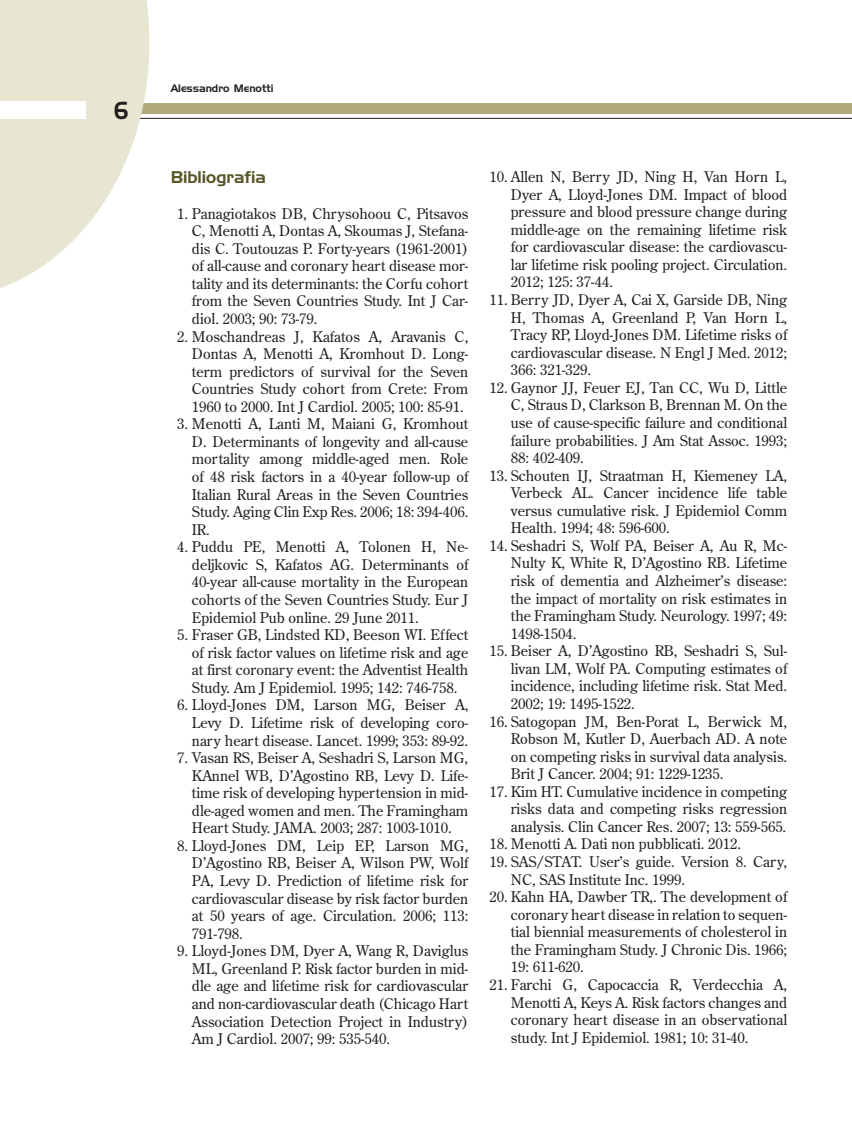
<style>
.page{position:relative;width:852px;height:1147px;background:#fff}
.page>*{position:absolute;margin:0;border:0;box-sizing:border-box;transform-origin:0 0}
.t1{font:24px "Handel Gothic BT";color:#231f20;scale:.8 1}
.t2{font:16.5px "Handel Gothic BT";color:#58582a}
.t3{font:14.7px/17.5px "Century Old Style Std";color:#231f20;text-align:justify}
.t4{font:10.5px "Handel Gothic BT";color:#231f20}
</style>
<div class="page">
<hr style="left:0;top:118px;width:851px;height:1px;background:#231f20">
<div style="left:0;top:103px;width:851px;height:10px;background:#b1aa7d"></div>
<svg style="left:0;top:0;width:149px;height:288px;fill:#e7e6d3"></svg>
<div style="left:0;top:102px;width:86px;height:17px;background:#fff"></div>
<svg style="left:851px;top:103px;width:1px;height:16px"></svg>
<h1 class="t1" style="left:114px;top:96px;width:19px">6</h1>
<p class="t4" style="left:171px;top:81px;width:104px">Alessandro Menotti</p>
<p class="t2" style="left:171px;top:167px;width:97px">Bibliografia</p>
<p class="t3" style="left:192px;top:204px;width:278px;text-indent:-15px">1. Panagiotakos DB, Chrysohoou C, Pitsavos C, Menotti A, Dontas A, Skoumas J, Stefana&shy;dis C. Toutouzas P. Forty-years (1961-2001) of all-cause and coronary heart disease mor&shy;tality and its determinants: the Corfu cohort from the Seven Countries Study. Int J Car&shy;diol. 2003; 90: 73-79.</p>
<p class="t3" style="left:192px;top:327px;width:278px;text-indent:-15px">2. Moschandreas J, Kafatos A, Aravanis C, Dontas A, Menotti A, Kromhout D. Long&shy;term predictors of survival for the Seven Countries Study cohort from Crete: From 1960 to 2000. Int J Cardiol. 2005; 100: 85-91.</p>
<p class="t3" style="left:192px;top:415px;width:278px;text-indent:-15px">3. Menotti A, Lanti M, Maiani G, Kromhout D. Determinants of longevity and all-cause mortality among middle-aged men. Role of 48 risk factors in a 40-year follow-up of Italian Rural Areas in the Seven Countries Study. Aging Clin Exp Res. 2006; 18: 394-406.<br>IR.</p>
<p class="t3" style="left:192px;top:537px;width:278px;text-indent:-15px">4. Puddu PE, Menotti A, Tolonen H, Ne&shy;deljkovic S, Kafatos AG. Determinants of 40-year all-cause mortality in the European cohorts of the Seven Countries Study. Eur J Epidemiol Pub online. 29 June 2011.</p>
<p class="t3" style="left:192px;top:625px;width:278px;text-indent:-15px">5. Fraser GB, Lindsted KD, Beeson WI. Effect of risk factor values on lifetime risk and age at first coronary event: the Adventist Health Study. Am J Epidemiol. 1995; 142: 746-758.</p>
<p class="t3" style="left:192px;top:695px;width:278px;text-indent:-15px">6. Lloyd-Jones DM, Larson MG, Beiser A, Levy D. Lifetime risk of developing coro&shy;nary heart disease. Lancet. 1999; 353: 89-92.</p>
<p class="t3" style="left:192px;top:748px;width:278px;text-indent:-15px">7. Vasan RS, Beiser A, Seshadri S, Larson MG, KAnnel WB, D’Agostino RB, Levy D. Life&shy;time risk of developing hypertension in mid&shy;dle-aged women and men. The Framingham Heart Study. JAMA. 2003; 287: 1003-1010.</p>
<p class="t3" style="left:192px;top:836px;width:278px;text-indent:-15px">8. Lloyd-Jones DM, Leip EP, Larson MG, D’Agostino RB, Beiser A, Wilson PW, Wolf PA, Levy D. Prediction of lifetime risk for cardiovascular disease by risk factor burden at 50 years of age. Circulation. 2006; 113:<br>791-798.</p>
<p class="t3" style="left:192px;top:941px;width:278px;text-indent:-15px">9. Lloyd-Jones DM, Dyer A, Wang R, Daviglus ML, Greenland P. Risk factor burden in mid&shy;dle age and lifetime risk for cardiovascular and non-cardiovascular death (Chicago Hart Association Detection Project in Industry)<br>Am J Cardiol. 2007; 99: 535-540.</p>
<p class="t3" style="left:511px;top:168px;width:278px;text-indent:-21px">10. Allen N, Berry JD, Ning H, Van Horn L, Dyer A, Lloyd-Jones DM. Impact of blood pressure and blood pressure change during middle-age on the remaining lifetime risk for cardiovascular disease: the cardiovascu&shy;lar lifetime risk pooling project. Circulation.<br>2012; 125: 37-44.</p>
<p class="t3" style="left:511px;top:290px;width:278px;text-indent:-21px">11. Berry JD, Dyer A, Cai X, Garside DB, Ning H, Thomas A, Greenland P, Van Horn L, Tracy RP, Lloyd-Jones DM. Lifetime risks of cardiovascular disease. N Engl J Med. 2012; 366: 321-329.</p>
<p class="t3" style="left:511px;top:378px;width:278px;text-indent:-21px">12. Gaynor JJ, Feuer EJ, Tan CC, Wu D, Little C, Straus D, Clarkson B, Brennan M. On the use of cause-specific failure and conditional failure probabilities. J Am Stat Assoc. 1993; 88: 402-409.</p>
<p class="t3" style="left:511px;top:466px;width:278px;text-indent:-21px">13. Schouten IJ, Straatman H, Kiemeney LA, Verbeck AL. Cancer incidence life table versus cumulative risk. J Epidemiol Comm Health. 1994; 48: 596-600.</p>
<p class="t3" style="left:511px;top:536px;width:278px;text-indent:-21px">14. Seshadri S, Wolf PA, Beiser A, Au R, Mc-Nulty K, White R, D’Agostino RB. Lifetime risk of dementia and Alzheimer’s disease: the impact of mortality on risk estimates in the Framingham Study. Neurology. 1997; 49:<br>1498-1504.</p>
<p class="t3" style="left:511px;top:641px;width:278px;text-indent:-21px">15. Beiser A, D’Agostino RB, Seshadri S, Sul&shy;livan LM, Wolf PA. Computing estimates of incidence, including lifetime risk. Stat Med.<br>2002; 19: 1495-1522.</p>
<p class="t3" style="left:511px;top:712px;width:278px;text-indent:-21px">16. Satogopan JM, Ben-Porat L, Berwick M, Robson M, Kutler D, Auerbach AD. A note on competing risks in survival data analysis.<br>Brit J Cancer. 2004; 91: 1229-1235.</p>
<p class="t3" style="left:511px;top:782px;width:278px;text-indent:-21px">17. Kim HT. Cumulative incidence in competing risks data and competing risks regression analysis. Clin Cancer Res. 2007; 13: 559-565.</p>
<p class="t3" style="left:490px;top:834px;width:253px">18. Menotti A. Dati non pubblicati. 2012.</p>
<p class="t3" style="left:511px;top:852px;width:278px;text-indent:-21px">19. SAS/STAT. User’s guide. Version 8. Cary,<br>NC, SAS Institute Inc. 1999.</p>
<p class="t3" style="left:511px;top:887px;width:278px;text-indent:-21px">20. Kahn HA, Dawber TR,. The development of coronary heart disease in relation to sequen&shy;tial biennial measurements of cholesterol in the Framingham Study. J Chronic Dis. 1966; 19: 611-620.</p>
<p class="t3" style="left:511px;top:975px;width:278px;text-indent:-21px">21. Farchi G, Capocaccia R, Verdecchia A, Menotti A, Keys A. Risk factors changes and coronary heart disease in an observational study. Int J Epidemiol. 1981; 10: 31-40.</p>
</div>
